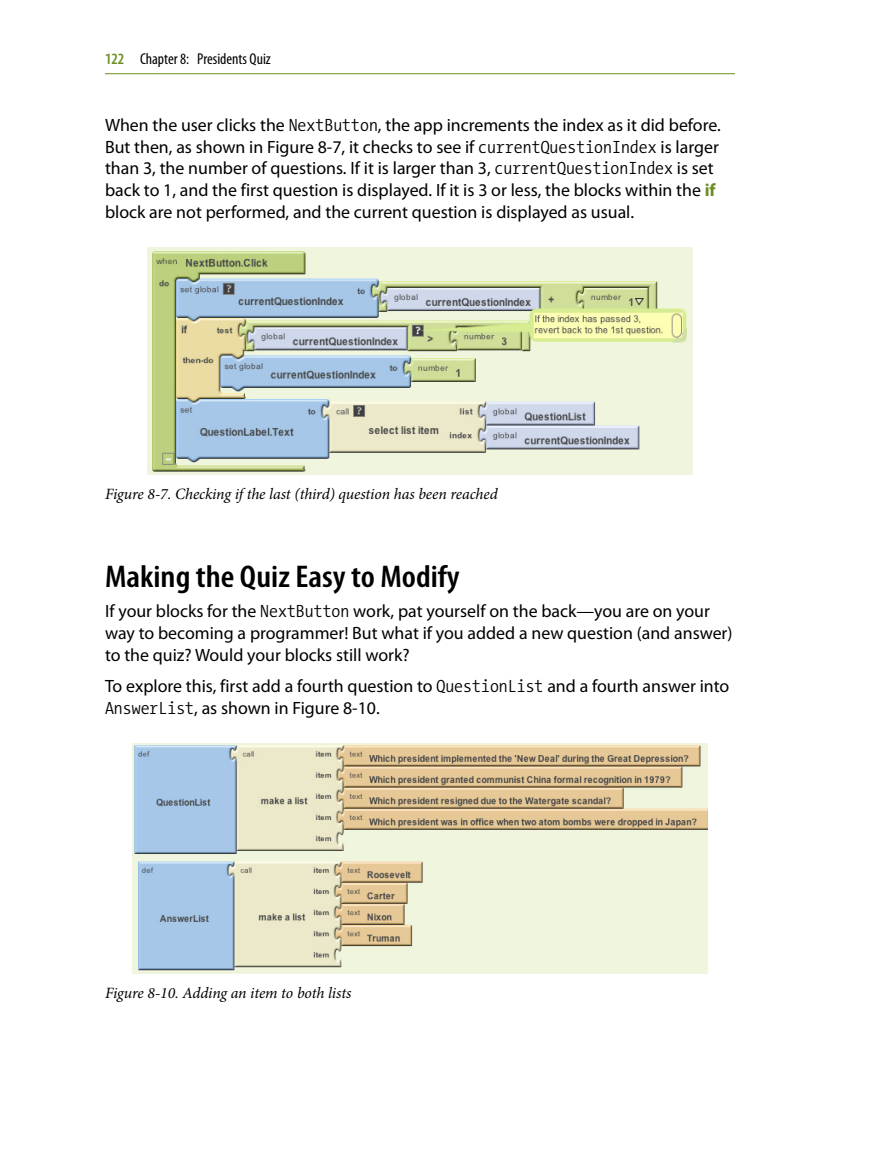
<style>
.page{position:relative;width:882px;height:1158px;background:#fff}
.page>*{position:absolute;margin:0;border:0;box-sizing:border-box;transform-origin:0 0}
.t1{font:600 condensed 31.5px "Myriad Pro";color:#000;scale:1.1 1}
.t2{font:17.85px/21.9px "Myriad Pro";color:#000}
.t3{font:italic 15.75px "Minion Pro";letter-spacing:-.01em;color:#000}
.t4{font:condensed 15.75px "Myriad Pro";color:#000}
.s1{font-weight:600;color:#6d8d24}
.s2{font-family:"The Sans Mono Cd W4";font-weight:300}
.s3{font-weight:700;color:#6d8d24}
</style>
<div class="page">
<hr style="left:105px;top:73px;width:630px;height:1px;background:#6d8d24">
<img style="left:148px;top:248px;width:544px;height:226px">
<img style="left:133px;top:743px;width:574px;height:230px">
<p class="t4" style="left:105px;top:50px;width:167px"><span class="s1">122</span> Chapter 8: Presidents Quiz</p>
<p class="t2" style="left:105px;top:113px;width:617px">When the user clicks the <span class="s2">NextButton</span>, the app increments the index as it did before.<br>But then, as shown in Figure 8-7, it checks to see if <span class="s2">currentQuestionIndex</span> is larger than 3, the number of questions. If it is larger than 3, <span class="s2">currentQuestionIndex</span> is set back to 1, and the first question is displayed. If it is 3 or less, the blocks within the <span class="s3">if </span>block are not performed, and the current question is displayed as usual.</p>
<p class="t3" style="left:105px;top:483px;width:394px">Figure 8-7. Checking if the last (third) question has been reached</p>
<h1 class="t1" style="left:105px;top:557px;width:324px">Making the Quiz Easy to Modify</h1>
<p class="t2" style="left:105px;top:600px;width:629px">If your blocks for the <span class="s2">NextButton</span> work, pat yourself on the back—you are on your way to becoming a programmer! But what if you added a new question (and answer) to the quiz? Would your blocks still work?</p>
<p class="t2" style="left:105px;top:674px;width:626px">To explore this, first add a fourth question to <span class="s2">QuestionList</span> and a fourth answer into<br><span class="s2">AnswerList</span>, as shown in Figure 8-10.</p>
<p class="t3" style="left:105px;top:981px;width:248px">Figure 8-10. Adding an item to both lists</p>
</div>
